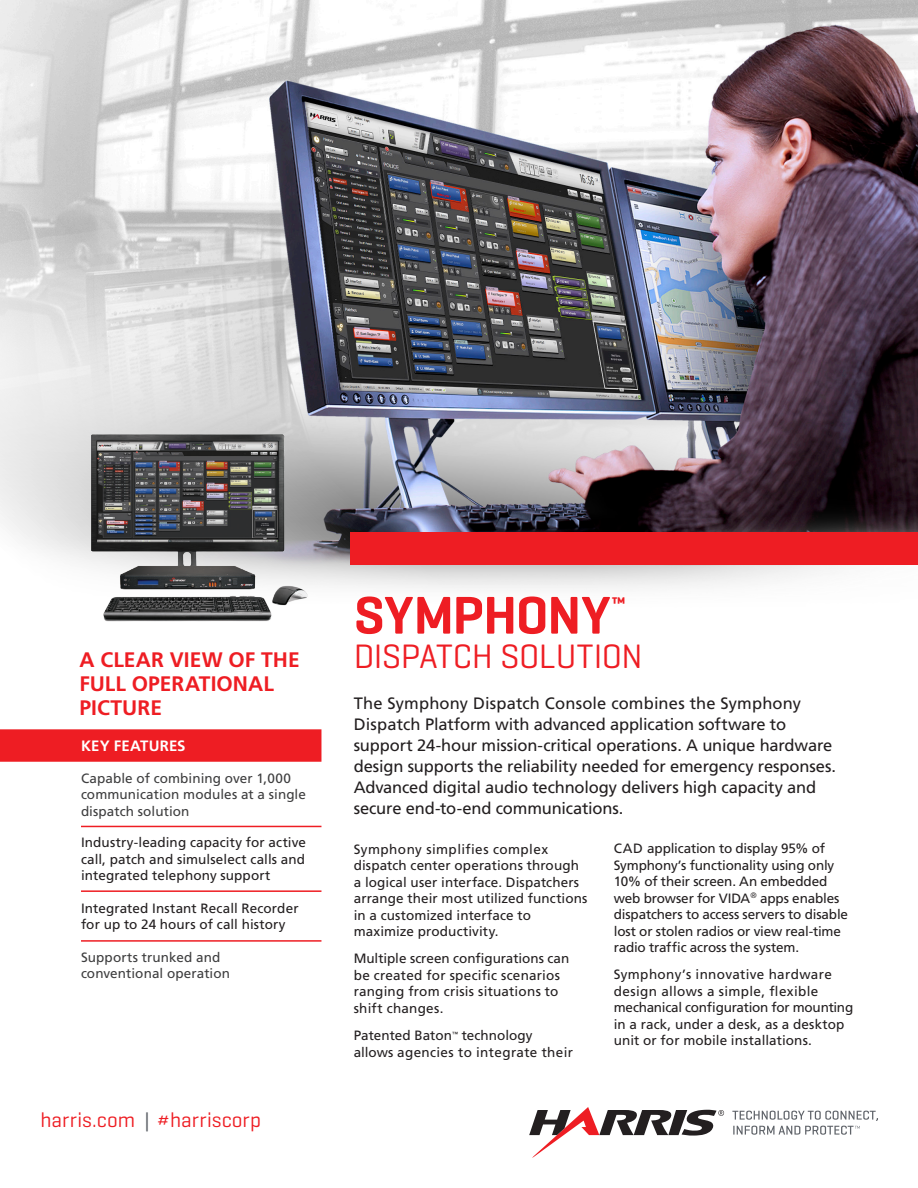
<style>
.page{position:relative;width:918px;height:1188px;background:#fff}
.page>*{position:absolute;margin:0;border:0;box-sizing:border-box;transform-origin:0 0}
.t1{font:600 54px "Geogrotesque";letter-spacing:-.01em;color:#ee1d23}
.t2{font:34.5px "Geogrotesque";letter-spacing:-.015em;color:#ee1d23}
.MAIN_CALLOUT__14pt_1{font:700 21px/24px "Frutiger LT Std";letter-spacing:.005em;color:#ee1d23}
.t3{font:21px "Geogrotesque";letter-spacing:.005em;color:#ee1d23}
.INTRO_PARAGRAPH__11p{font:16.5px/21px "Frutiger LT Std";letter-spacing:-.01em;color:#231f20}
.t4{font:600 15.75px "Geogrotesque";color:#ee1d23}
.Key_Features_Title{font:700 15px "Frutiger LT Std";letter-spacing:.01em;color:#fff}
.BODY_TEXT__9pt_12pt{font:13.5px/16.5px "Frutiger LT Std";color:#231f20}
.Feature_Text_List__9{font:13.5px/16.5px "Frutiger LT Std";letter-spacing:.01em;color:#231f20}
.Feature_Text_List__9-2{font:13.5px/16.5px "Frutiger LT Std";letter-spacing:.005em;color:#3e3e3f}
.BODY_TEXT__9pt_12pt-2{font:13.5px/16.5px "Frutiger LT Std";letter-spacing:.02em;color:#231f20}
.BODY_TEXT__9pt_12pt-3{font:6px "Frutiger LT Std";color:#231f20}
.s1{color:#5f6369}
</style>
<div class="page">
<svg style="left:529px;top:1107px;width:195px;height:51px"></svg>
<svg style="left:732px;top:1111px;width:146px;height:24px"></svg>
<img style="left:0;top:0;width:918px;height:589px">
<img style="left:68px;top:423px;width:241px;height:199px">
<div style="left:0;top:729px;width:321px;height:33px;background:#ee1d23"></div>
<hr style="left:81px;top:826px;width:240px;height:1px;background:#ee1d23">
<hr style="left:81px;top:890px;width:240px;height:2px;background:#ee1d23">
<hr style="left:81px;top:940px;width:240px;height:2px;background:#ee1d23">
<div style="left:351px;top:532px;width:567px;height:33px;background:#ee1d23"></div>
<p class="MAIN_CALLOUT__14pt_1" style="left:80px;top:648px;width:222px">A CLEAR VIEW OF THE<br>FULL OPERATIONAL<br>PICTURE</p>
<p class="Key_Features_Title" style="left:81px;top:737px;width:106px">KEY FEATURES</p>
<p class="Feature_Text_List__9-2" style="left:81px;top:770px;width:227px">Capable of combining over 1,000 communication modules at a single dispatch solution</p>
<p class="Feature_Text_List__9" style="left:81px;top:835px;width:227px;text-align:justify">Industry-leading capacity for active call, patch and simulselect calls and integrated telephony support</p>
<p class="Feature_Text_List__9" style="left:81px;top:900px;width:219px">Integrated Instant Recall Recorder for up to 24 hours of call history</p>
<p class="Feature_Text_List__9-2" style="left:81px;top:949px;width:150px">Supports trunked and conventional operation</p>
<h3 class="t3" style="left:40px;top:1107px;width:222px">harris.com <span class="s1">|</span> #harriscorp</h3>
<h1 class="t1" style="left:354px;top:582px;width:258px">SYMPHONY</h1>
<h1 class="t4" style="left:611px;top:593px;width:16px">™</h1>
<h2 class="t2" style="left:354px;top:635px;width:291px">DISPATCH SOLUTION</h2>
<p class="INTRO_PARAGRAPH__11p" style="left:354px;top:693px;width:484px">The Symphony Dispatch Console combines the Symphony Dispatch Platform with advanced application software to support 24-hour mission-critical operations. A unique hardware design supports the reliability needed for emergency responses.<br>Advanced digital audio technology delivers high capacity and secure end-to-end communications.</p>
<p class="BODY_TEXT__9pt_12pt" style="left:354px;top:841px;width:235px">Symphony simplifies complex dispatch center operations through a logical user interface. Dispatchers arrange their most utilized functions in a customized interface to maximize productivity.</p>
<p class="BODY_TEXT__9pt_12pt" style="left:354px;top:950px;width:217px">Multiple screen configurations can be created for specific scenarios ranging from crisis situations to shift changes.</p>
<p class="BODY_TEXT__9pt_12pt" style="left:354px;top:1027px;width:100px">Patented Baton</p>
<p class="BODY_TEXT__9pt_12pt-3" style="left:452px;top:1030px;width:7px">™</p>
<p class="BODY_TEXT__9pt_12pt" style="left:614px;top:840px;width:236px">CAD application to display 95% of Symphony’s functionality using only 10% of their screen. An embedded web browser for VIDA<sup>®</sup> apps enables dispatchers to access servers to disable lost or stolen radios or view real-time radio traffic across the system.</p>
<p class="Feature_Text_List__9" style="left:614px;top:966px;width:241px">Symphony’s innovative hardware design allows a simple, flexible mechanical configuration for mounting in a rack, under a desk, as a desktop unit or for mobile installations.</p>
<p class="BODY_TEXT__9pt_12pt-2" style="left:354px;top:1027px;width:221px;text-indent:108px">technology allows agencies to integrate their</p>
</div>
